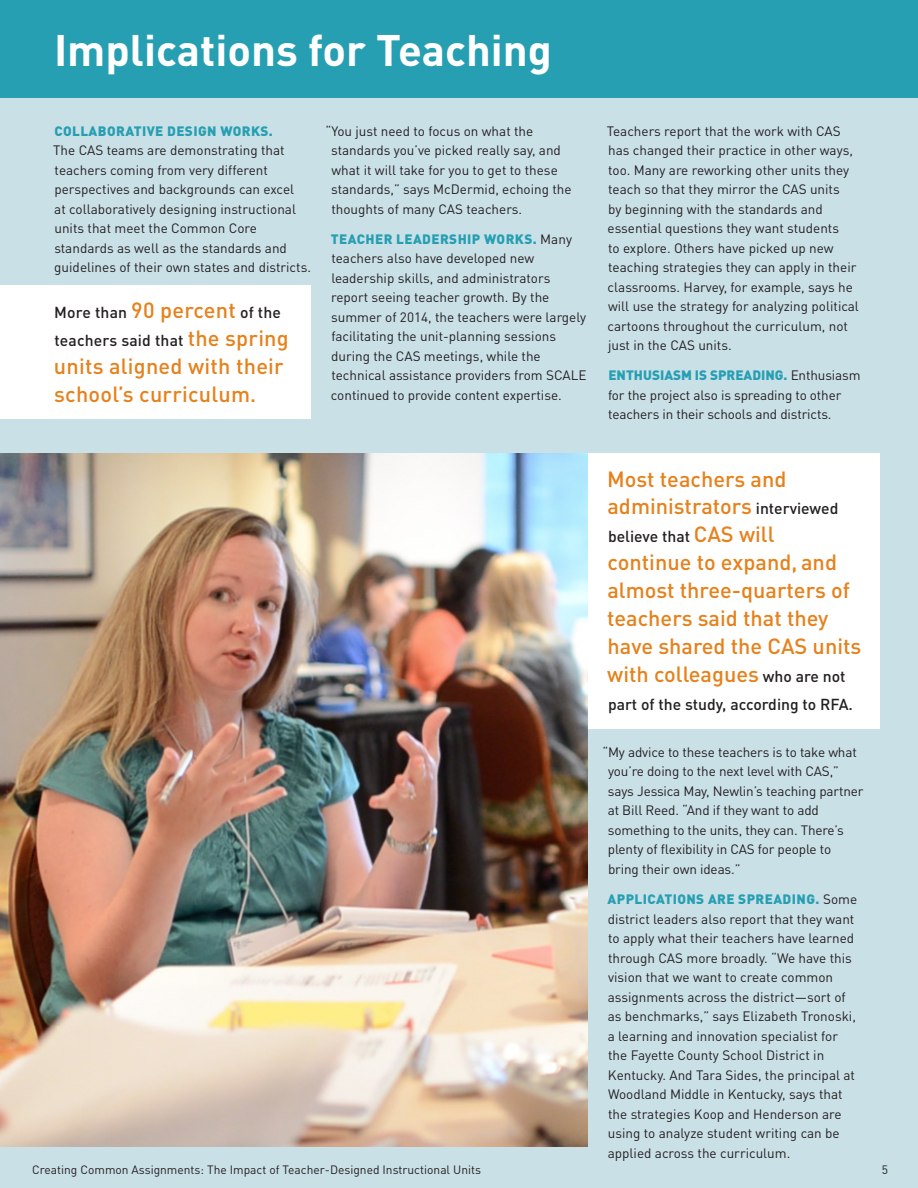
<style>
.page{position:relative;width:918px;height:1188px;background:#fff}
.page>*{position:absolute;margin:0;border:0;box-sizing:border-box;transform-origin:0 0}
.head_A{font:700 43.65px "DINOT";color:#fff}
.body{font:500 21.75px/27.9px "DINOT";color:#e6811b}
.body-2{font:500 15.75px/27.9px "DINOT";color:#231f20}
.body-3{font:13.5px/19.5px "DINOT";color:#231f20}
.t1{font:12px "DINOT";color:#231f20}
.s1{font-weight:900;color:#269fb2}
.s2{font-size:21.75px;color:#e6811b}
.s3{font-size:15.75px;color:#231f20}
</style>
<div class="page">
<div style="left:0;top:97px;width:918px;height:1091px;background:#cae0e7"></div>
<div style="left:587px;top:454px;width:293px;height:275px;background:#fff"></div>
<div style="left:0;top:286px;width:310px;height:133px;background:#fff"></div>
<div style="left:0;top:0;width:918px;height:97px;background:#269fb2"></div>
<img style="left:0;top:454px;width:587px;height:692px">
<p class="head_A" style="left:54px;top:21px;width:500px">Implications for Teaching</p>
<p class="body-3" style="left:53px;top:120px;width:259px"><span class="s1">COLLABORATIVE DESIGN WORKS.<br></span>The CAS teams are demonstrating that teachers coming from very different perspectives and backgrounds can excel<br>at collaboratively designing instructional units that meet the Common Core standards as well as the standards and guidelines of their own states and districts.</p>
<p class="body-2" style="left:54px;top:297px;width:236px">More than <span class="s2">90 percent</span> of the teachers said that <span class="s2">the spring</span></p>
<p class="body" style="left:54px;top:351px;width:231px">units aligned with their school’s curriculum.</p>
<p class="body-3" style="left:331px;top:120px;width:242px;text-indent:-6px">“You just need to focus on what the standards you’ve picked really say, and what it will take for you to get to these standards,” says McDermid, echoing the thoughts of many CAS teachers.</p>
<p class="body-3" style="left:331px;top:229px;width:257px"><span class="s1">TEACHER LEADERSHIP WORKS.</span> Many teachers also have developed new leadership skills, and administrators report seeing teacher growth. By the summer of 2014, the teachers were largely facilitating the unit-planning sessions during the CAS meetings, while the technical assistance providers from SCALE continued to provide content expertise.</p>
<p class="body-3" style="left:607px;top:120px;width:254px">Teachers report that the work with CAS has changed their practice in other ways, too. Many are reworking other units they teach so that they mirror the CAS units<br>by beginning with the standards and essential questions they want students<br>to explore. Others have picked up new teaching strategies they can apply in their classrooms. Harvey, for example, says he will use the strategy for analyzing political cartoons throughout the curriculum, not just in the CAS units.</p>
<p class="body-3" style="left:608px;top:365px;width:254px"><span class="s1">ENTHUSIASM IS SPREADING.</span> Enthusiasm for the project also is spreading to other teachers in their schools and districts.</p>
<p class="body" style="left:607px;top:464px;width:233px">Most teachers and administrators <span class="s3">interviewed</span></p>
<p class="body-2" style="left:608px;top:522px;width:168px">believe that <span class="s2">CAS will</span></p>
<p class="body" style="left:607px;top:548px;width:256px">continue to expand, and almost three-quarters of teachers said that they have shared the CAS units with colleagues <span class="s3">who are not</span></p>
<p class="body-2" style="left:608px;top:690px;width:246px">part of the study, according to RFA.</p>
<p class="body-3" style="left:608px;top:742px;width:257px;text-indent:-5px">“My advice to these teachers is to take what you’re doing to the next level with CAS,” says Jessica May, Newlin’s teaching partner at Bill Reed. “And if they want to add something to the units, they can. There’s plenty of flexibility in CAS for people to bring their own ideas.”</p>
<p class="body-3" style="left:608px;top:889px;width:251px"><span class="s1">APPLICATIONS ARE SPREADING.</span> Some district leaders also report that they want to apply what their teachers have learned through CAS more broadly. “We have this vision that we want to create common assignments across the district—sort of as benchmarks,” says Elizabeth Tronoski, a learning and innovation specialist for the Fayette County School District in Kentucky. And Tara Sides, the principal at Woodland Middle in Kentucky, says that the strategies Koop and Henderson are using to analyze student writing can be applied across the curriculum.</p>
<p class="t1" style="left:32px;top:1161px;width:450px">Creating Common Assignments: The Impact of Teacher-Designed Instructional Units</p>
<p class="t1" style="left:882px;top:1161px;width:8px">5</p>
</div>
